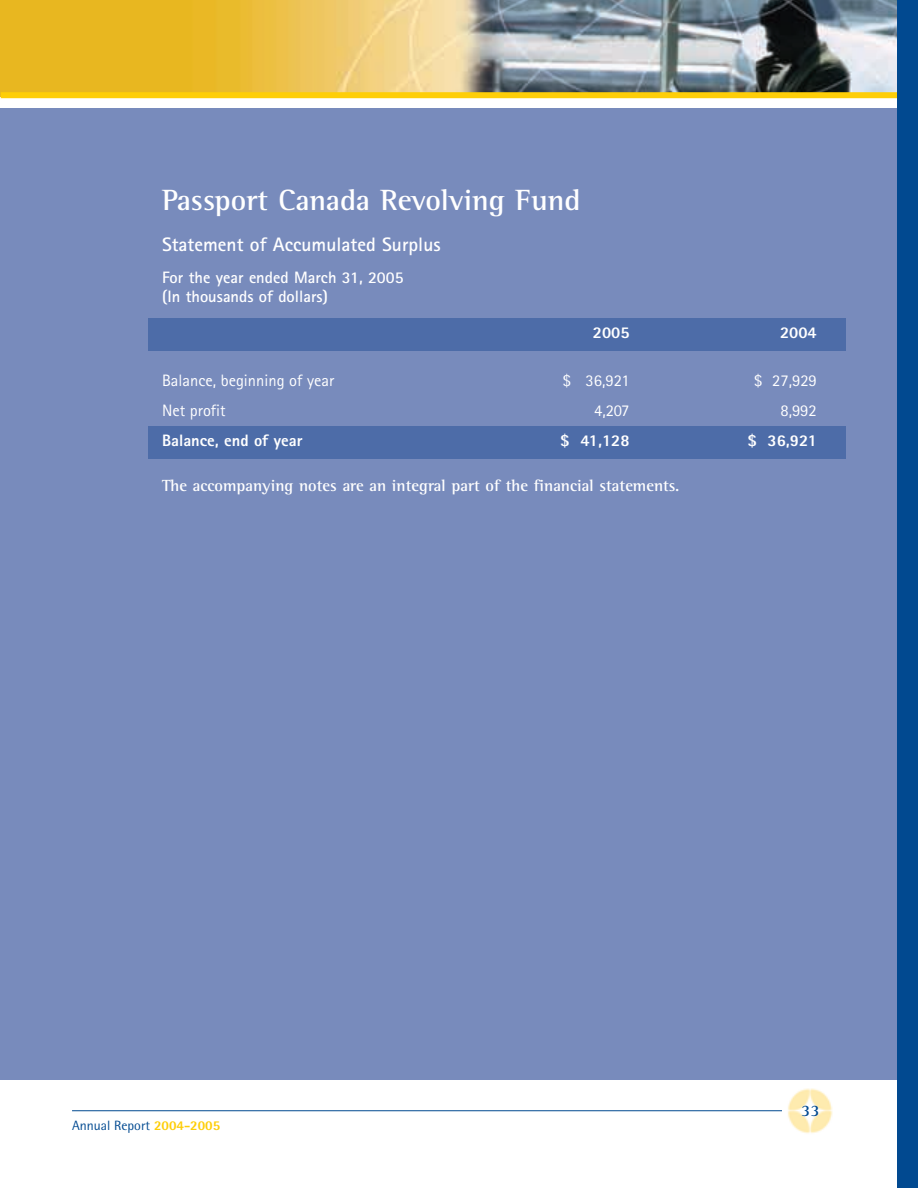
<style>
.page{position:relative;width:918px;height:1188px;background:#fff}
.page>*{position:absolute;margin:0;border:0;box-sizing:border-box;transform-origin:0 0}
.t1{font:700 30px "Rotis Semi Serif";color:#fff}
.t2{font:700 19.5px "Rotis Sans Serif";color:#fff}
.t3{font:700 16.5px "Rotis Semi Serif";color:#fff}
.t4{font:16.5px "Rotis Sans Serif";color:#fff}
.t5{font:700 16.5px/19.5px "Rotis Sans Serif";color:#fff}
.t6{font:800 16.5px "Rotis Sans Serif";color:#fff}
.t7{font:700 16.5px "Rotis Serif";color:#014990}
.t8{font:13.5px "Rotis Semi Sans";color:#014990}
.s1{font-weight:800;color:#fece08}
</style>
<div class="page">
<hr style="left:72px;top:1110px;width:761px;height:1px;background:#014990">
<img style="left:783px;top:1088px;width:50px;height:46px">
<img style="left:1px;top:0;width:897px;height:92px">
<div style="left:1px;top:92px;width:900px;height:6px;background:#fece08"></div>
<div style="left:0;top:108px;width:909px;height:972px;background:#788bbc"></div>
<div style="left:149px;top:426px;width:697px;height:33px;background:#4d6ca8"></div>
<div style="left:149px;top:318px;width:697px;height:33px;background:#4d6ca8"></div>
<div style="left:898px;top:0;width:20px;height:1188px;background:#014990"></div>
<h1 class="t1" style="left:162px;top:190px;width:420px">Passport Canada Revolving Fund</h1>
<p class="t2" style="left:162px;top:238px;width:280px">Statement of Accumulated Surplus</p>
<p class="t5" style="left:162px;top:269px;width:243px">For the year ended March 31, 2005 (In thousands of dollars)</p>
<p class="t6" style="left:593px;top:327px;width:38px">2005</p>
<p class="t6" style="left:780px;top:327px;width:38px">2004</p>
<p class="t4" style="left:162px;top:375px;width:174px">Balance, beginning of year</p>
<p class="t4" style="left:563px;top:375px;width:68px">$ 36,921</p>
<p class="t4" style="left:754px;top:375px;width:64px">$ 27,929</p>
<p class="t4" style="left:162px;top:405px;width:65px">Net profit</p>
<p class="t4" style="left:594px;top:405px;width:37px">4,207</p>
<p class="t4" style="left:780px;top:405px;width:38px">8,992</p>
<p class="t6" style="left:162px;top:435px;width:142px">Balance, end of year</p>
<p class="t6" style="left:560px;top:435px;width:71px">$ 41,128</p>
<p class="t6" style="left:747px;top:435px;width:71px">$ 36,921</p>
<p class="t3" style="left:162px;top:480px;width:519px">The accompanying notes are an integral part of the financial statements.</p>
<p class="t8" style="left:72px;top:1120px;width:150px">Annual Report <span class="s1">2004-2005</span></p>
<p class="t7" style="left:801px;top:1105px;width:20px">33</p>
</div>
